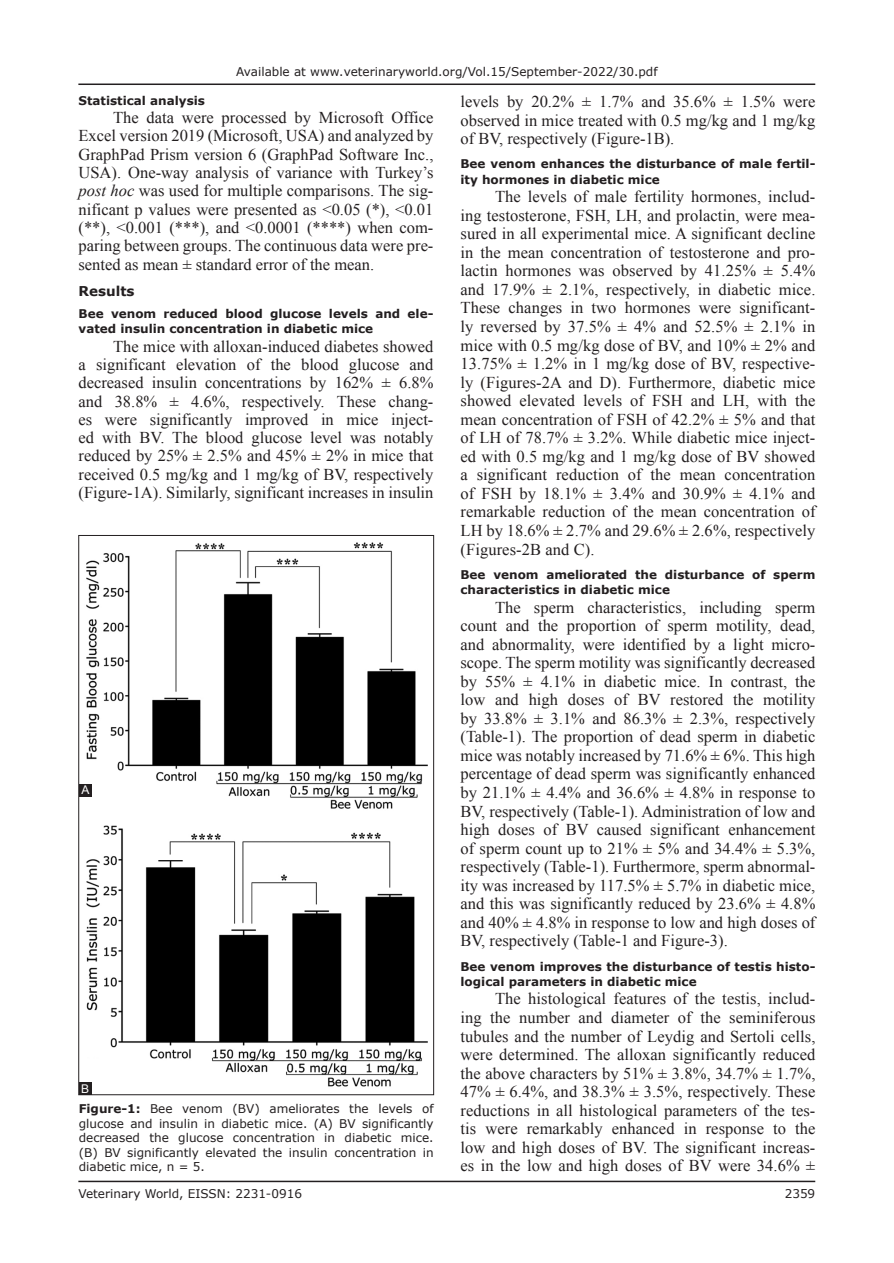
<style>
.page{position:relative;width:894px;height:1263px;background:#fff}
.page>*{position:absolute;margin:0;border:0;box-sizing:border-box;transform-origin:0 0}
.TX{font:16.5px/18.6px "Times New Roman";color:#231f20;text-align:justify}
.t1{font:700 13.5px "Verdana";color:#231f20}
.H2_Above_H1{font:700 12px/15.3px "Verdana";color:#231f20}
.FGC{font:12px/14.5px "Verdana";color:#231f20;text-align:justify}
.RF{font:12px "Verdana";color:#231f20}
.LABEL{font:12px "Arial";color:#fff}
.s1{font-style:italic}
.s2{font-weight:700}
</style>
<div class="page">
<hr style="left:78px;top:1180px;width:737px;height:2px;background:#231f20">
<hr style="left:78px;top:83px;width:737px;height:2px;background:#231f20">
<img style="left:86px;top:542px;width:342px;height:545px">
<div style="left:79px;top:1082px;width:13px;height:12px;background:#231f20"></div>
<div style="left:79px;top:784px;width:12px;height:13px;background:#231f20"></div>
<p class="FGC" style="left:236px;top:64px;width:423px">Available at www.veterinaryworld.org/Vol.15/September-2022/30.pdf</p>
<h2 class="H2_Above_H1" style="left:78px;top:92px;width:128px">Statistical analysis</h2>
<p class="TX" style="left:78px;top:108px;width:356px;text-indent:34px">The data were processed by Microsoft Office Excel version 2019 (Microsoft, USA) and analyzed by GraphPad Prism version 6 (GraphPad Software Inc., USA). One-way analysis of variance with Turkey’s <span class="s1">post hoc</span> was used for multiple comparisons. The sig&shy;nificant p values were presented as &lt;0.05 (*), &lt;0.01 (**), &lt;0.001 (***), and &lt;0.0001 (****) when com&shy;paring between groups. The continuous data were pre&shy;sented as mean ± standard error of the mean.</p>
<h1 class="t1" style="left:78px;top:281px;width:57px">Results</h1>
<p class="H2_Above_H1" style="left:78px;top:306px;width:356px">Bee venom reduced blood glucose levels and ele&shy;vated insulin concentration in diabetic mice</p>
<p class="TX" style="left:78px;top:336px;width:356px;text-indent:34px">The mice with alloxan-induced diabetes showed a significant elevation of the blood glucose and decreased insulin concentrations by 162% ± 6.8% and 38.8% ± 4.6%, respectively. These chang&shy;es were significantly improved in mice inject&shy;ed with BV. The blood glucose level was notably reduced by 25% ± 2.5% and 45% ± 2% in mice that received 0.5 mg/kg and 1 mg/kg of BV, respectively (Figure-1A). Similarly, significant increases in insulin</p>
<p class="LABEL" style="left:81px;top:781px;width:10px">A</p>
<p class="LABEL" style="left:81px;top:1080px;width:10px">B</p>
<p class="FGC" style="left:79px;top:1101px;width:356px"><span class="s2">Figure-1:</span> Bee venom (BV) ameliorates the levels of glucose and insulin in diabetic mice. (A) BV significantly decreased the glucose concentration in diabetic mice. (B) BV significantly elevated the insulin concentration in diabetic mice, n = 5.</p>
<p class="TX" style="left:460px;top:92px;width:356px">levels by 20.2% ± 1.7% and 35.6% ± 1.5% were observed in mice treated with 0.5 mg/kg and 1 mg/kg of BV, respectively (Figure-1B).</p>
<h2 class="H2_Above_H1" style="left:460px;top:156px;width:356px">Bee venom enhances the disturbance of male fertil&shy;ity hormones in diabetic mice</h2>
<p class="TX" style="left:460px;top:187px;width:356px;text-indent:34px">The levels of male fertility hormones, includ&shy;ing testosterone, FSH, LH, and prolactin, were mea&shy;sured in all experimental mice. A significant decline in the mean concentration of testosterone and pro&shy;lactin hormones was observed by 41.25% ± 5.4% and 17.9% ± 2.1%, respectively, in diabetic mice.<br>These changes in two hormones were significant&shy;ly reversed by 37.5% ± 4% and 52.5% ± 2.1% in mice with 0.5 mg/kg dose of BV, and 10% ± 2% and 13.75% ± 1.2% in 1 mg/kg dose of BV, respective&shy;ly (Figures-2A and D). Furthermore, diabetic mice showed elevated levels of FSH and LH, with the mean concentration of FSH of 42.2% ± 5% and that of LH of 78.7% ± 3.2%. While diabetic mice inject&shy;ed with 0.5 mg/kg and 1 mg/kg dose of BV showed a significant reduction of the mean concentration of FSH by 18.1% ± 3.4% and 30.9% ± 4.1% and remarkable reduction of the mean concentration of LH by 18.6% ± 2.7% and 29.6% ± 2.6%, respectively (Figures-2B and C).</p>
<h2 class="H2_Above_H1" style="left:460px;top:566px;width:356px">Bee venom ameliorated the disturbance of sperm characteristics in diabetic mice</h2>
<p class="TX" style="left:460px;top:597px;width:356px;text-indent:34px">The sperm characteristics, including sperm count and the proportion of sperm motility, dead, and abnormality, were identified by a light micro&shy;scope. The sperm motility was significantly decreased by 55% ± 4.1% in diabetic mice. In contrast, the low and high doses of BV restored the motility by 33.8% ± 3.1% and 86.3% ± 2.3%, respectively (Table-1). The proportion of dead sperm in diabetic mice was notably increased by 71.6% ± 6%. This high percentage of dead sperm was significantly enhanced by 21.1% ± 4.4% and 36.6% ± 4.8% in response to BV, respectively (Table-1). Administration of low and high doses of BV caused significant enhancement of sperm count up to 21% ± 5% and 34.4% ± 5.3%, respectively (Table-1). Furthermore, sperm abnormal&shy;ity was increased by 117.5% ± 5.7% in diabetic mice, and this was significantly reduced by 23.6% ± 4.8% and 40% ± 4.8% in response to low and high doses of BV, respectively (Table-1 and Figure-3).</p>
<h2 class="H2_Above_H1" style="left:460px;top:958px;width:356px">Bee venom improves the disturbance of testis histo&shy;logical parameters in diabetic mice</h2>
<p class="TX" style="left:460px;top:989px;width:356px;text-indent:34px">The histological features of the testis, includ&shy;ing the number and diameter of the seminiferous tubules and the number of Leydig and Sertoli cells, were determined. The alloxan significantly reduced the above characters by 51% ± 3.8%, 34.7% ± 1.7%, 47% ± 6.4%, and 38.3% ± 3.5%, respectively. These reductions in all histological parameters of the tes&shy;tis were remarkably enhanced in response to the low and high doses of BV. The significant increas&shy;es in the low and high doses of BV were 34.6% ±</p>
<p class="RF" style="left:78px;top:1185px;width:225px">Veterinary World, EISSN: 2231-0916</p>
<p class="RF" style="left:784px;top:1185px;width:32px">2359</p>
</div>
